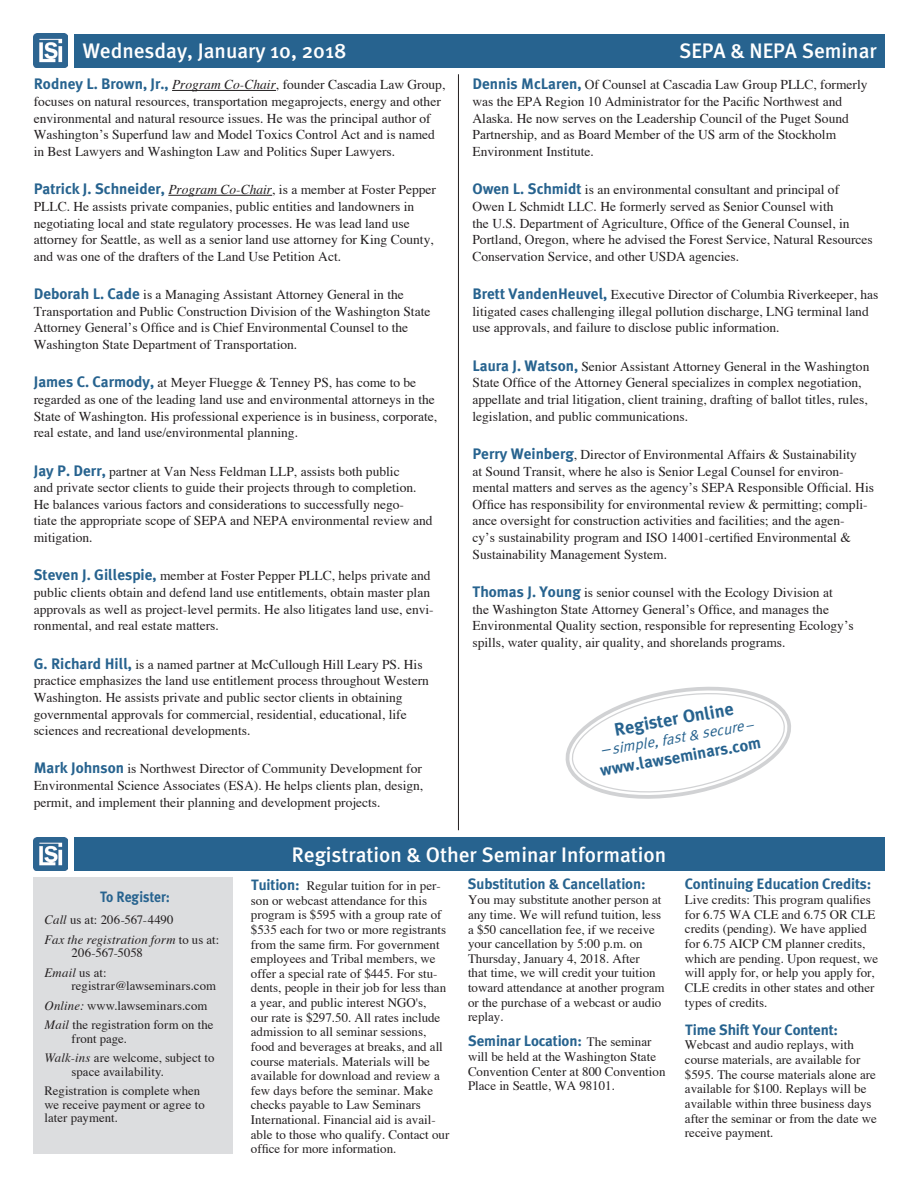
<style>
.page{position:relative;width:918px;height:1188px;background:#fff}
.page>*{position:absolute;margin:0;border:0;box-sizing:border-box;transform-origin:0 0}
.t1{font:500 21px "Meta";color:#fff}
.t2{font:700 18px "Meta Plus";color:#27638f}
.t3{font:700 16.5px "Meta Plus";color:#27638f}
.t4{font:700 15px "Meta Plus";letter-spacing:-.01em;color:#27638f}
.t5{font:italic 15px "Meta Normal";color:#27638f}
.t6{font:700 15px "Meta Plus";letter-spacing:-.01em;color:#27638f;scale:.91 1}
.t7{font:13.5px/16.6px "Times";color:#231f20}
.t8{font:12.9px/14.5px "Times";color:#231f20}
.t9{font:12.75px/19.5px "Times";letter-spacing:.005em;color:#231f20}
.t10{font:italic 12.75px/19.5px "Times";letter-spacing:.01em;color:#231f20}
.s1{font-family:"Meta Plus";font-weight:700;font-size:15.15px;color:#27638f}
.s2{font-style:italic}
.s3{font-style:normal;font-size:18px}
.s4{font-style:normal}
</style>
<div class="page">
<div style="left:74px;top:34px;width:810px;height:34px;background:#27638f"></div>
<hr style="left:458px;top:74px;width:1px;height:756px;background:#231f20">
<hr style="left:172px;top:90px;width:104px;height:1px;background:#231f20">
<hr style="left:168px;top:195px;width:104px;height:1px;background:#231f20">
<div style="left:34px;top:878px;width:199px;height:276px;background:#dcdddf"></div>
<div style="left:74px;top:837px;width:810px;height:34px;background:#27638f"></div>
<svg style="left:565px;top:686px;width:226px;height:113px"></svg>
<img style="left:34px;top:837px;width:33px;height:34px">
<img style="left:34px;top:34px;width:33px;height:34px">
<h1 class="t1" style="left:83px;top:39px;width:265px">Wednesday, January 10, 2018</h1>
<h1 class="t1" style="left:679px;top:39px;width:199px">SEPA &amp; NEPA Seminar</h1>
<p class="t7" style="left:34px;top:77px;width:413px"><span class="s1">Rodney L. Brown, Jr.,</span> <span class="s2">Program Co-Chair</span>, founder Cascadia Law Group, focuses on natural resources, transportation megaprojects, energy and other environmental and natural resource issues. He was the principal author of Washington’s Superfund law and Model Toxics Control Act and is named in Best Lawyers and Washington Law and Politics Super Lawyers.</p>
<p class="t7" style="left:34px;top:182px;width:404px"><span class="s1">Patrick J. Schneider,</span> <span class="s2">Program Co-Chair</span>, is a member at Foster Pepper PLLC. He assists private companies, public entities and landowners in negotiating local and state regulatory processes. He was lead land use attorney for Seattle, as well as a senior land use attorney for King County, and was one of the drafters of the Land Use Petition Act.</p>
<p class="t7" style="left:34px;top:287px;width:398px"><span class="s1">Deborah L. Cade</span> is a Managing Assistant Attorney General in the Transportation and Public Construction Division of the Washington State Attorney General’s Office and is Chief Environmental Counsel to the Washington State Department of Transportation.</p>
<p class="t7" style="left:34px;top:375px;width:405px"><span class="s1">James C. Carmody,</span> at Meyer Fluegge &amp; Tenney PS, has come to be regarded as one of the leading land use and environmental attorneys in the State of Washington. His professional experience is in business, corporate, real estate, and land use/environmental planning.</p>
<p class="t7" style="left:34px;top:463px;width:400px"><span class="s1">Jay P. Derr,</span> partner at Van Ness Feldman LLP, assists both public<br>and private sector clients to guide their projects through to completion.<br>He balances various factors and considerations to successfully nego-<br>tiate the appropriate scope of SEPA and NEPA environmental review and mitigation.</p>
<p class="t7" style="left:34px;top:568px;width:402px"><span class="s1">Steven J. Gillespie,</span> member at Foster Pepper PLLC, helps private and public clients obtain and defend land use entitlements, obtain master plan approvals as well as project-level permits. He also litigates land use, envi&shy;ronmental, and real estate matters.</p>
<p class="t7" style="left:34px;top:657px;width:397px"><span class="s1">G. Richard Hill,</span> is a named partner at McCullough Hill Leary PS. His practice emphasizes the land use entitlement process throughout Western Washington. He assists private and public sector clients in obtaining governmental approvals for commercial, residential, educational, life sciences and recreational developments.</p>
<p class="t7" style="left:34px;top:761px;width:391px;text-align:justify"><span class="s1">Mark Johnson</span> is Northwest Director of Community Development for Environmental Science Associates (ESA). He helps clients plan, design, permit, and implement their planning and development projects.</p>
<p class="t7" style="left:472px;top:77px;width:397px"><span class="s1">Dennis McLaren,</span> Of Counsel at Cascadia Law Group PLLC, formerly was the EPA Region 10 Administrator for the Pacific Northwest and Alaska. He now serves on the Leadership Council of the Puget Sound Partnership, and as Board Member of the US arm of the Stockholm Environment Institute.</p>
<p class="t7" style="left:472px;top:182px;width:402px"><span class="s1">Owen L. Schmidt</span> is an environmental consultant and principal of Owen L Schmidt LLC. He formerly served as Senior Counsel with<br>the U.S. Department of Agriculture, Office of the General Counsel, in Portland, Oregon, where he advised the Forest Service, Natural Resources Conservation Service, and other USDA agencies.</p>
<p class="t7" style="left:472px;top:287px;width:407px"><span class="s1">Brett VandenHeuvel,</span> Executive Director of Columbia Riverkeeper, has litigated cases challenging illegal pollution discharge, LNG terminal land use approvals, and failure to disclose public information.</p>
<p class="t7" style="left:472px;top:359px;width:398px"><span class="s1">Laura J. Watson,</span> Senior Assistant Attorney General in the Washington State Office of the Attorney General specializes in complex negotiation, appellate and trial litigation, client training, drafting of ballot titles, rules, legislation, and public communications.</p>
<p class="t7" style="left:472px;top:447px;width:403px"><span class="s1">Perry Weinberg</span>, Director of Environmental Affairs &amp; Sustainability<br>at Sound Transit, where he also is Senior Legal Counsel for environ&shy;mental matters and serves as the agency’s SEPA Responsible Official. His Office has responsibility for environmental review &amp; permitting; compli&shy;ance oversight for construction activities and facilities; and the agen-<br>cy’s sustainability program and ISO 14001-certified Environmental &amp; Sustainability Management System.</p>
<p class="t7" style="left:472px;top:585px;width:383px"><span class="s1">Thomas J. Young</span> is senior counsel with the Ecology Division at<br>the Washington State Attorney General’s Office, and manages the Environmental Quality section, responsible for representing Ecology’s spills, water quality, air quality, and shorelands programs.</p>
<h2 class="t2" style="left:613px;top:719px;width:122px;rotate:-10deg">Register Online</h2>
<p class="t5" style="left:600px;top:743px;width:156px;rotate:-10deg"><span class="s3">–</span>simple, fast &amp; secure–</p>
<p class="t3" style="left:598px;top:761px;width:165px;rotate:-10deg">www.lawseminars.com</p>
<p class="t6" style="left:100px;top:888px;width:78px">To Register:</p>
<p class="t10" style="left:45px;top:911px;width:176px">Call <span class="s4">us at: 206-567-4490<br></span>Fax the registration form <span class="s4">to us at:</span></p>
<p class="t9" style="left:45px;top:944px;width:100px;text-indent:27px">206-567-5058<br><span class="s2">Email</span> us at:</p>
<p class="t9" style="left:45px;top:977px;width:173px;text-indent:27px">registrar@lawseminars.com<br><span class="s2">Online:</span> www.lawseminars.com<br><span class="s2">Mail</span> the registration form on the</p>
<p class="t9" style="left:45px;top:1029px;width:171px;text-indent:27px">front page.<br><span class="s2">Walk-ins</span> are welcome, subject to</p>
<p class="t9" style="left:45px;top:1062px;width:157px;text-indent:27px">space availability.<br>Registration is complete when</p>
<p class="t9" style="left:45px;top:1098px;width:162px;line-height:13.5px">we receive payment or agree to later payment.</p>
<h1 class="t1" style="left:292px;top:842px;width:376px">Registration &amp; Other Seminar Information</h1>
<p class="t4" style="left:251px;top:876px;width:50px">Tuition:</p>
<p class="t4" style="left:468px;top:875px;width:179px">Substitution &amp; Cancellation:</p>
<p class="t8" style="left:468px;top:893px;width:198px">You may substitute another person at any time. We will refund tuition, less a $50 cancellation fee, if we receive your cancellation by 5:00 p.m. on<br>Thursday, January 4, 2018. After<br>that time, we will credit your tuition toward attendance at another program or the purchase of a webcast or audio replay.</p>
<p class="t8" style="left:685px;top:893px;width:195px">Live credits: This program qualifies for 6.75 WA CLE and 6.75 OR CLE credits (pending). We have applied for 6.75 AICP CM planner credits, which are pending. Upon request, we will apply for, or help you apply for,<br>CLE credits in other states and other types of credits.</p>
<p class="t4" style="left:685px;top:875px;width:188px">Continuing Education Credits:</p>
<p class="t8" style="left:251px;top:879px;width:200px;text-indent:56px">Regular tuition for in per&shy;son or webcast attendance for this program is $595 with a group rate of $535 each for two or more registrants from the same firm. For government employees and Tribal members, we offer a special rate of $445. For stu&shy;dents, people in their job for less than a year, and public interest NGO's,<br>our rate is $297.50. All rates include admission to all seminar sessions, food and beverages at breaks, and all course materials. Materials will be available for download and review a few days before the seminar. Make checks payable to Law Seminars International. Financial aid is avail&shy;able to those who qualify. Contact our office for more information.</p>
<p class="t4" style="left:685px;top:1021px;width:155px">Time Shift Your Content:</p>
<p class="t4" style="left:468px;top:1032px;width:115px">Seminar Location:</p>
<p class="t8" style="left:468px;top:1036px;width:199px;text-indent:119px">The seminar will be held at the Washington State<br>Convention Center at 800 Convention<br>Place in Seattle, WA 98101.</p>
<p class="t8" style="left:685px;top:1039px;width:194px">Webcast and audio replays, with course materials, are available for $595. The course materials alone are available for $100. Replays will be available within three business days after the seminar or from the date we receive payment.</p>
</div>
